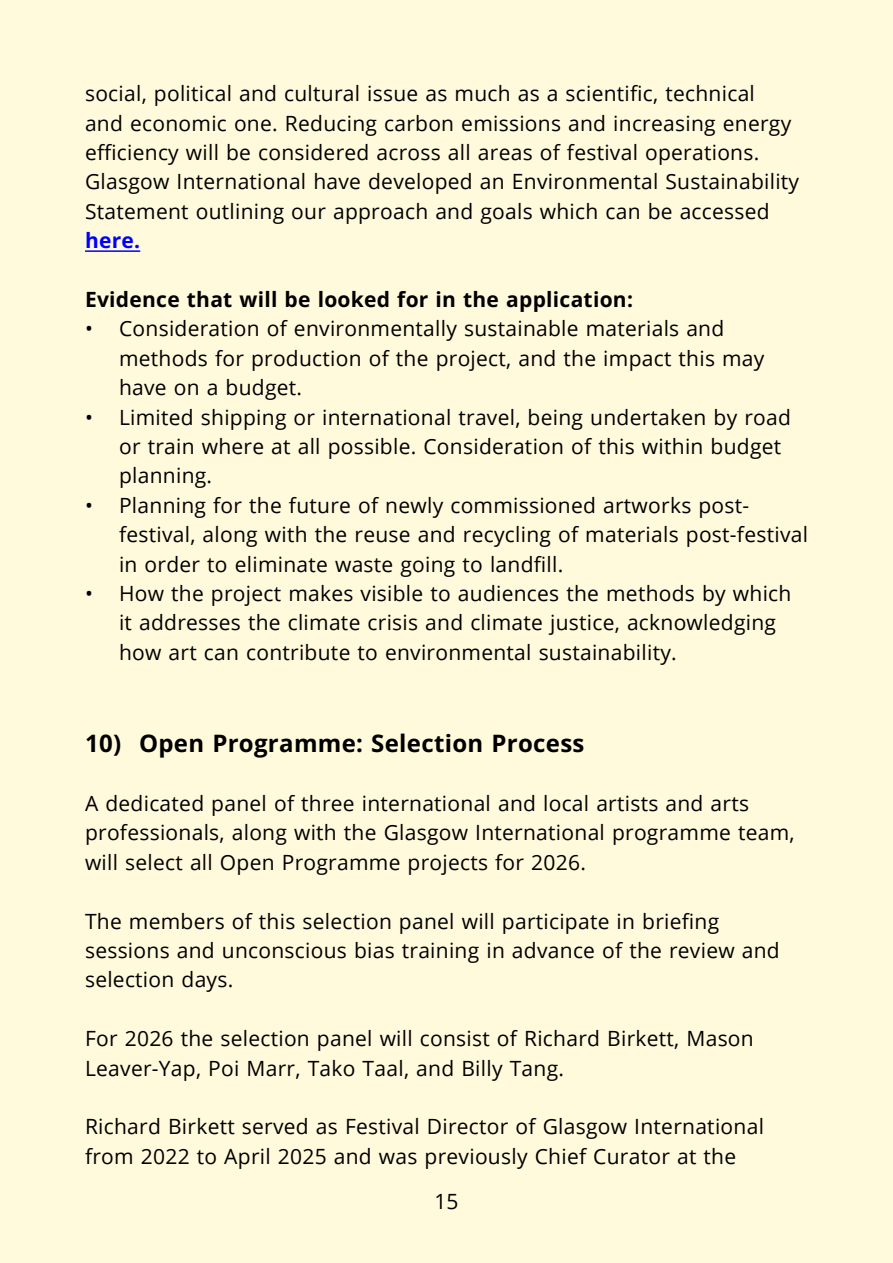
<style>
.page{position:relative;width:893px;height:1263px;background:#fffadc}
.page>*{position:absolute;margin:0;border:0;box-sizing:border-box;transform-origin:0 0}
.t1{font:700 24px "Open Sans";letter-spacing:.015em;color:#000}
.t2{font:21px/29.4px "Open Sans";letter-spacing:.015em;color:#000}
.t3{font:700 21px "Open Sans";letter-spacing:.015em;color:#000}
.t4{font:700 21px "Open Sans";color:#00f}
</style>
<div class="page">
<hr style="left:85px;top:250px;width:55px;height:2px;background:#00f">
<p class="t2" style="left:85px;top:78px;width:716px">social, political and cultural issue as much as a scientific, technical<br>and economic one. Reducing carbon emissions and increasing energy efficiency will be considered across all areas of festival operations.<br>Glasgow International have developed an Environmental Sustainability Statement outlining our approach and goals which can be accessed</p>
<p class="t4" style="left:85px;top:226px;width:57px">here.</p>
<p class="t3" style="left:85px;top:284px;width:549px">Evidence that will be looked for in the application:</p>
<p class="t2" style="left:119px;top:313px;width:647px;text-indent:-34px">• Consideration of environmentally sustainable materials and methods for production of the project, and the impact this may have on a budget.</p>
<p class="t2" style="left:119px;top:402px;width:673px;text-indent:-34px">• Limited shipping or international travel, being undertaken by road or train where at all possible. Consideration of this within budget planning.</p>
<p class="t2" style="left:119px;top:490px;width:690px;text-indent:-34px">• Planning for the future of newly commissioned artworks post&shy;festival, along with the reuse and recycling of materials post-festival in order to eliminate waste going to landfill.</p>
<p class="t2" style="left:119px;top:578px;width:674px;text-indent:-34px">• How the project makes visible to audiences the methods by which it addresses the climate crisis and climate justice, acknowledging how art can contribute to environmental sustainability.</p>
<p class="t1" style="left:85px;top:726px;width:501px">10) Open Programme: Selection Process</p>
<p class="t2" style="left:85px;top:788px;width:711px">A dedicated panel of three international and local artists and arts professionals, along with the Glasgow International programme team, will select all Open Programme projects for 2026.</p>
<p class="t2" style="left:85px;top:906px;width:696px">The members of this selection panel will participate in briefing sessions and unconscious bias training in advance of the review and selection days.</p>
<p class="t2" style="left:85px;top:1023px;width:670px">For 2026 the selection panel will consist of Richard Birkett, Mason<br>Leaver-Yap, Poi Marr, Tako Taal, and Billy Tang.</p>
<p class="t2" style="left:85px;top:1111px;width:680px">Richard Birkett served as Festival Director of Glasgow International from 2022 to April 2025 and was previously Chief Curator at the</p>
<p class="t2" style="left:434px;top:1186px;width:26px">15</p>
</div>
